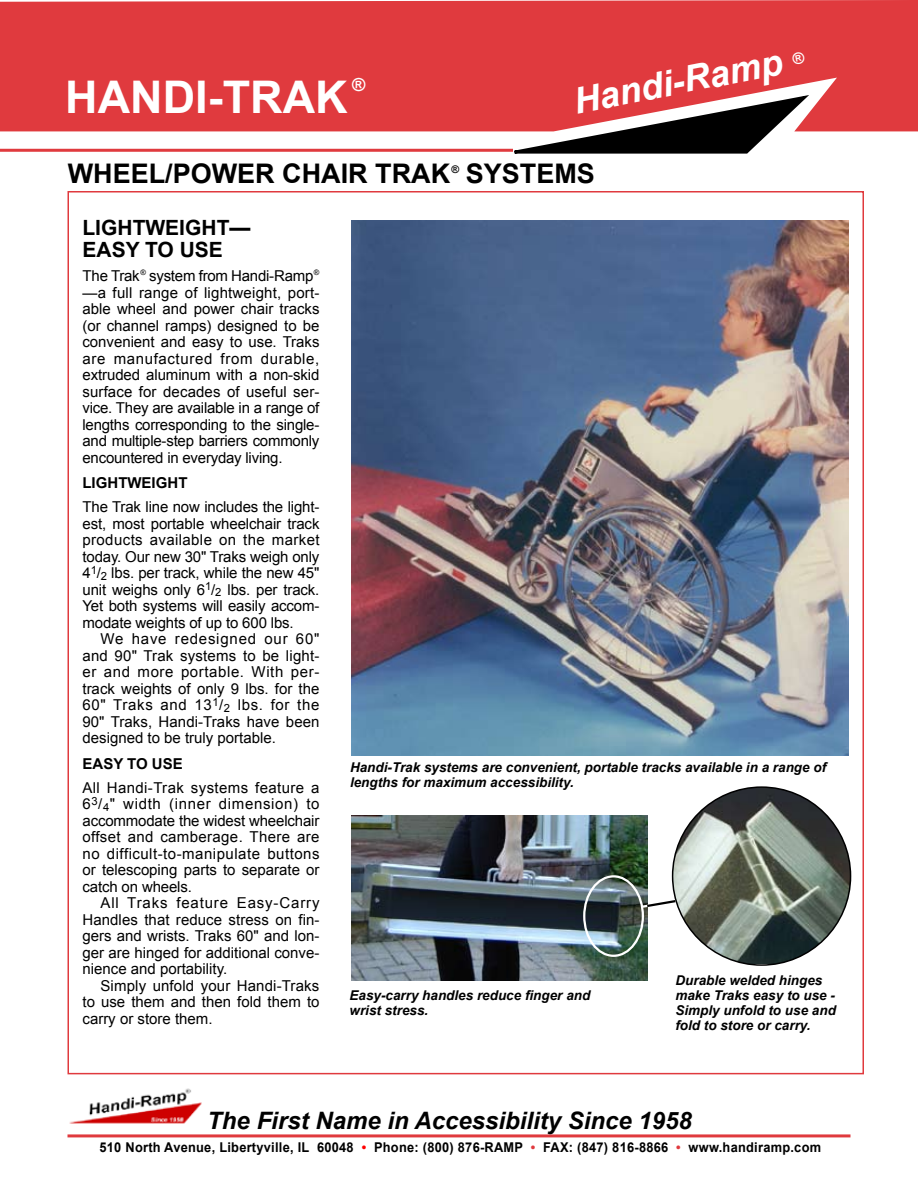
<style>
.page{position:relative;width:918px;height:1188px;background:#fff}
.page>*{position:absolute;margin:0;border:0;box-sizing:border-box;transform-origin:0 0}
.t1{font:700 45px "Arial";color:#fff}
.t2{font:italic 700 36px "Arial";color:#fff}
.t3{font:700 27px "Arial";color:#000}
.t4{font:italic 700 24px "Arial";color:#000}
.t5{font:700 21px/22.5px "Arial";color:#000}
.t6{font:700 18px "Arial";color:#fff}
.t7{font:15px/16.5px "Arial";color:#000;text-align:justify}
.t8{font:700 15px "Arial";color:#000}
.t9{font:italic 700 13.5px/15px "Arial";color:#000}
.t10{font:700 13.5px "Arial";letter-spacing:.02em;color:#000;scale:.95 1}
.t11{font:700 10.5px "Arial";color:#000}
.s1{color:#f00}
.s2{color:#e03a3e}
</style>
<div class="page">
<div style="left:0;top:0;width:918px;height:131px;background:#e03a3e"></div>
<svg style="left:483px;top:93px;width:326px;height:61px"></svg>
<hr style="left:0;top:149px;width:513px;height:3px;background:#e03a3e">
<img style="left:351px;top:220px;width:498px;height:536px">
<img style="left:673px;top:787px;width:178px;height:177px;border-radius:50%">
<hr style="left:68px;top:1134px;width:782px;height:3px;background:#e03a3e">
<img style="left:351px;top:815px;width:296px;height:166px">
<div style="left:583px;top:875px;width:61px;height:82px;border:2px solid #fff;border-radius:50%"></div>
<svg style="left:640px;top:899px;width:38px;height:10px"></svg>
<img style="left:69px;top:1088px;width:133px;height:36px">
<svg style="left:792px;top:52px;width:13px;height:13px"></svg>
<h1 class="t1" style="left:65px;top:68px;width:284px">HANDI-TRAK</h1>
<p class="t6" style="left:352px;top:73px;width:15px">®</p>
<h2 class="t2" style="left:570px;top:79px;width:214px;rotate:-11deg">Handi-Ramp</h2>
<h3 class="t3" style="left:68px;top:156px;width:251px">Wheel/Power Chair</h3>
<h3 class="t3" style="left:375px;top:156px;width:74px">Trak</h3>
<p class="t11" style="left:452px;top:162px;width:9px">®</p>
<h3 class="t3" style="left:466px;top:156px;width:128px">Systems</h3>
<h3 class="t5" style="left:82px;top:217px;width:169px">LIGHTWEIGHT—<br>EASY TO USE</h3>
<p class="t7" style="left:82px;top:268px;width:239px">The Trak<sup>®</sup> system from Handi-Ramp<sup>® </sup>—a full range of lightweight, port&shy;able wheel and power chair tracks (or channel ramps) designed to be convenient and easy to use. Traks are manufactured from durable, extruded aluminum with a non-skid surface for decades of useful ser&shy;vice. They are available in a range of lengths corresponding to the single&shy;and multiple-step barriers commonly encountered in everyday living.</p>
<p class="t8" style="left:82px;top:473px;width:106px">LIGHTWEIGHT</p>
<p class="t7" style="left:82px;top:499px;width:239px">The Trak line now includes the light&shy;est, most portable wheelchair track products available on the market today. Our new 30" Traks weigh only 4<sup>1</sup>/<sub>2</sub> lbs. per track, while the new 45" unit weighs only 6<sup>1</sup>/<sub>2</sub> lbs. per track.<br>Yet both systems will easily accom&shy;modate weights of up to 600 lbs.</p>
<p class="t7" style="left:82px;top:631px;width:239px;text-indent:18px">We have redesigned our 60" and 90" Trak systems to be light&shy;er and more portable. With per&shy;track weights of only 9 lbs. for the 60" Traks and 13<sup>1</sup>/<sub>2</sub> lbs. for the 90" Traks, Handi-Traks have been designed to be truly portable.</p>
<p class="t8" style="left:82px;top:754px;width:100px">EASY TO USE</p>
<p class="t7" style="left:82px;top:780px;width:239px">All Handi-Trak systems feature a 6<sup>3</sup>/<sub>4</sub>" width (inner dimension) to accommodate the widest wheelchair offset and camberage. There are no difficult-to-manipulate buttons or telescoping parts to separate or catch on wheels.</p>
<p class="t7" style="left:82px;top:895px;width:239px;text-indent:18px">All Traks feature Easy-Carry Handles that reduce stress on fin&shy;gers and wrists. Traks 60" and lon&shy;ger are hinged for additional conve&shy;nience and portability.</p>
<p class="t7" style="left:82px;top:978px;width:239px;text-indent:18px">Simply unfold your Handi-Traks to use them and then fold them to carry or store them.</p>
<p class="t9" style="left:350px;top:760px;width:478px">Handi-Trak systems are convenient, portable tracks available in a range of lengths for maximum accessibility.</p>
<p class="t9" style="left:675px;top:974px;width:162px">Durable welded hinges make Traks easy to use -<br>Simply unfold to use and fold to store or carry.</p>
<p class="t9" style="left:350px;top:989px;width:242px">Easy-carry handles reduce finger and wrist stress.</p>
<h3 class="t4" style="left:207px;top:1105px;width:486px">The First Name in Accessibility Since 1958</h3>
<p class="t10" style="left:100px;top:1138px;width:761px">510 North Avenue, Libertyville, IL 60048 <span class="s1">•</span> Phone: (800) 876-RAMP <span class="s2">•</span> FAX: (847) 816-8866 <span class="s2">•</span> www.handiramp.com</p>
</div>
